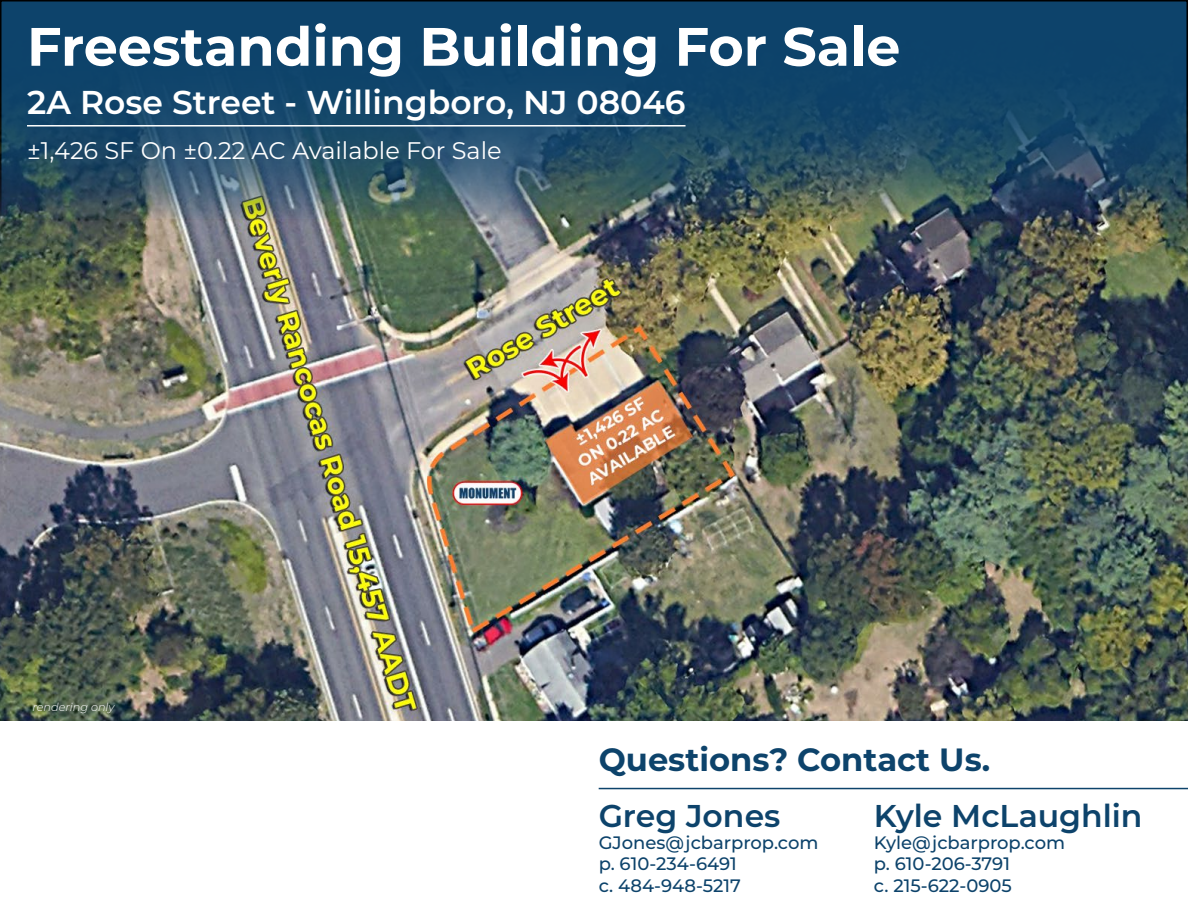
<style>
.page{position:relative;width:1188px;height:918px;background:#fff}
.page>*{position:absolute;margin:0;border:0;box-sizing:border-box;transform-origin:0 0}
.t1{font:700 54px "Montserrat";color:#fff}
.t2{font:600 33px "Montserrat";color:#fff}
.t3{font:700 32.1px "Montserrat";color:#0d436b}
.t4{font:600 31.5px "Montserrat";color:#0d436b}
.t5{font:24px "Montserrat";color:#fff}
.t6{font:500 18px/21.6px "Montserrat";color:#0d436b}
.t7{font:italic 300 11.25px "Montserrat";color:#fff}
</style>
<div class="page">
<img style="left:0;top:220px;width:1188px;height:500px">
<svg style="left:3px;top:3px;width:1182px;height:214px;background:#1f4b68"></svg>
<div style="left:0;top:0;width:1188px;height:220px;border:2px solid #000"></div>
<hr style="left:599px;top:788px;width:589px;height:1px;background:#0d436b">
<hr style="left:27px;top:125px;width:659px;height:2px;background:#fff">
<h1 class="t1" style="left:27px;top:8px;width:875px">Freestanding Building For Sale</h1>
<h2 class="t2" style="left:27px;top:79px;width:660px">2A Rose Street - Willingboro, NJ 08046</h2>
<h3 class="t5" style="left:27px;top:134px;width:476px">±1,426 SF On ±0.22 AC Available For Sale</h3>
<p class="t7" style="left:32px;top:699px;width:84px">rendering only</p>
<h3 class="t3" style="left:599px;top:737px;width:393px">Questions? Contact Us.</h3>
<h3 class="t4" style="left:599px;top:794px;width:183px">Greg Jones</h3>
<p class="t6" style="left:599px;top:831px;width:221px">GJones@jcbarprop.com p. 610-234-6491<br>c. 484-948-5217</p>
<h3 class="t4" style="left:874px;top:794px;width:270px">Kyle McLaughlin</h3>
<p class="t6" style="left:874px;top:831px;width:193px">Kyle@jcbarprop.com p. 610-206-3791<br>c. 215-622-0905</p>
</div>
